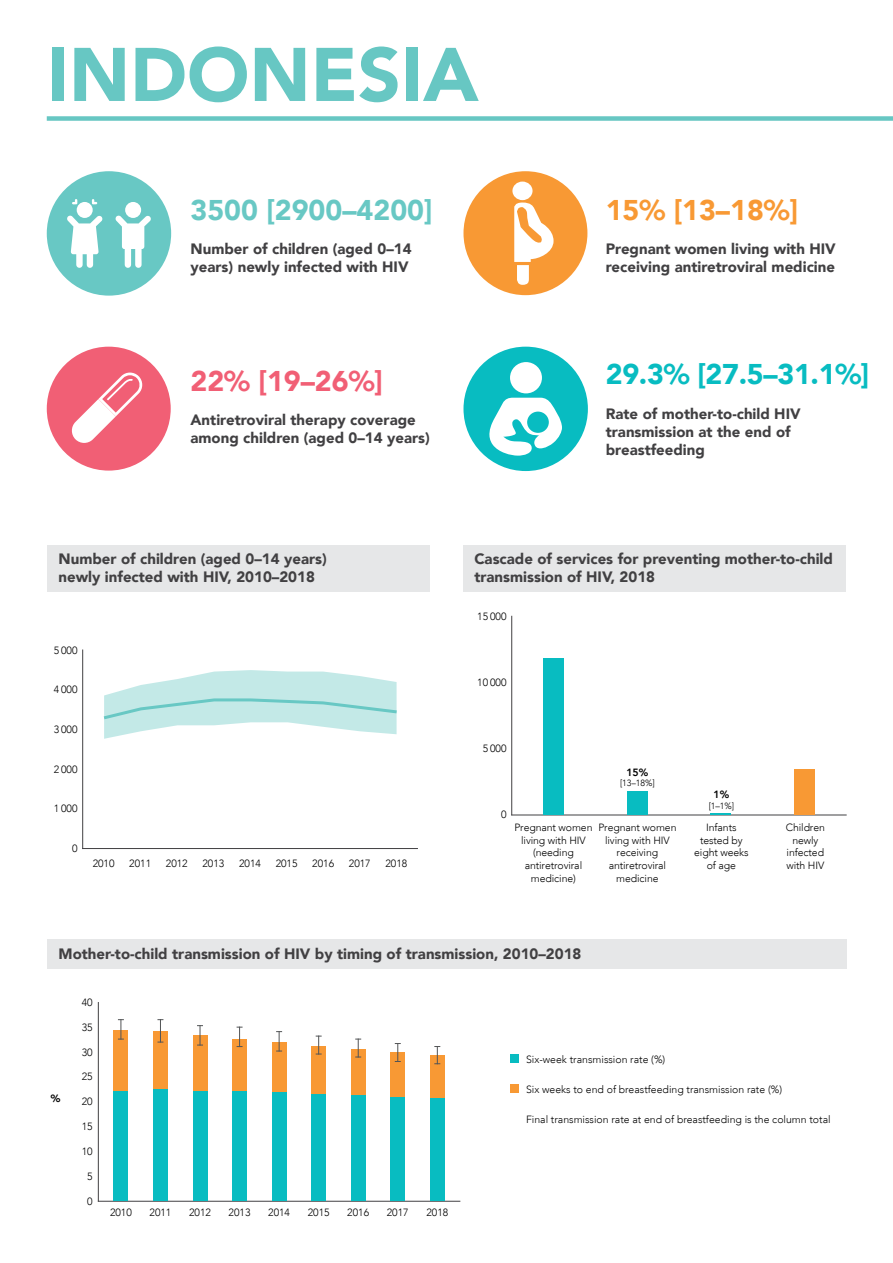
<style>
.page{position:relative;width:893px;height:1263px;background:#fff}
.page>*{position:absolute;margin:0;border:0;box-sizing:border-box;transform-origin:0 0}
.t1{font:900 75px "Avenir LT";color:#67c7c3}
.t2{font:900 28.5px "Avenir LT";color:#08bcc1}
.t3{font:900 28.5px "Avenir LT";color:#68c8c4}
.t4{font:900 28.5px "Avenir LT";color:#f89934}
.t5{font:900 28.5px "Avenir LT";color:#f15f75}
.t6{font:900 15px/18px "Avenir LT";color:#414042}
.t7{font:300 10.5px/12.6px "Avenir LT";color:#000;text-align:center}
.t8{font:800 10.5px "Avenir";color:#000}
.t9{font:900 10.5px "Avenir LT";color:#000}
.t10{font:300 9px "Avenir LT";color:#000}
</style>
<div class="page">
<div style="left:47px;top:545px;width:382px;height:47px;background:#e6e7e8"></div>
<div style="left:463px;top:545px;width:383px;height:47px;background:#e6e7e8"></div>
<div style="left:47px;top:116px;width:846px;height:5px;background:#67c7c3"></div>
<div style="left:47px;top:939px;width:799px;height:29px;background:#e6e7e8"></div>
<div style="left:463px;top:347px;width:125px;height:124px;background:#08bcc1;border-radius:50%"></div>
<div style="left:510px;top:362px;width:32px;height:31px;background:#fff;border-radius:50%"></div>
<svg style="left:489px;top:398px;width:73px;height:58px"></svg>
<div style="left:47px;top:171px;width:124px;height:125px;background:#68c8c4;border-radius:50%"></div>
<div style="left:463px;top:171px;width:124px;height:124px;background:#f89934;border-radius:50%"></div>
<div style="left:512px;top:182px;width:21px;height:18px;background:#fff;border-radius:50%"></div>
<svg style="left:514px;top:203px;width:40px;height:82px"></svg>
<div style="left:47px;top:347px;width:124px;height:124px;background:#f15f75;border-radius:50%"></div>
<svg style="left:71px;top:373px;width:72px;height:70px"></svg>
<svg style="left:115px;top:215px;width:36px;height:53px"></svg>
<div style="left:125px;top:202px;width:16px;height:16px;background:#fff;border-radius:50%"></div>
<svg style="left:67px;top:215px;width:36px;height:53px"></svg>
<div style="left:77px;top:202px;width:16px;height:16px;background:#fff;border-radius:50%"></div>
<svg style="left:72px;top:199px;width:5px;height:5px"></svg>
<svg style="left:92px;top:199px;width:5px;height:5px"></svg>
<hr style="left:98px;top:1201px;width:362px;height:1px;background:#414042">
<hr style="left:98px;top:1002px;width:1px;height:199px;background:#414042">
<div style="left:113px;top:1030px;width:15px;height:171px;background:#f89934"></div>
<div style="left:113px;top:1091px;width:15px;height:110px;background:#08bcc1"></div>
<svg style="left:118px;top:1019px;width:5px;height:21px"></svg>
<div style="left:153px;top:1031px;width:15px;height:170px;background:#f89934"></div>
<div style="left:153px;top:1090px;width:15px;height:111px;background:#08bcc1"></div>
<svg style="left:158px;top:1019px;width:5px;height:24px"></svg>
<div style="left:193px;top:1036px;width:14px;height:165px;background:#f89934"></div>
<div style="left:193px;top:1091px;width:14px;height:110px;background:#08bcc1"></div>
<svg style="left:198px;top:1025px;width:4px;height:21px"></svg>
<div style="left:232px;top:1039px;width:15px;height:162px;background:#f89934"></div>
<div style="left:232px;top:1091px;width:15px;height:110px;background:#08bcc1"></div>
<svg style="left:237px;top:1027px;width:5px;height:20px"></svg>
<div style="left:272px;top:1042px;width:15px;height:159px;background:#f89934"></div>
<div style="left:272px;top:1093px;width:15px;height:108px;background:#08bcc1"></div>
<svg style="left:277px;top:1031px;width:5px;height:21px"></svg>
<div style="left:311px;top:1046px;width:15px;height:155px;background:#f89934"></div>
<div style="left:311px;top:1094px;width:15px;height:107px;background:#08bcc1"></div>
<svg style="left:316px;top:1036px;width:5px;height:19px"></svg>
<div style="left:351px;top:1049px;width:15px;height:152px;background:#f89934"></div>
<div style="left:351px;top:1096px;width:15px;height:105px;background:#08bcc1"></div>
<svg style="left:356px;top:1039px;width:5px;height:19px"></svg>
<div style="left:430px;top:1055px;width:15px;height:146px;background:#f89934"></div>
<div style="left:430px;top:1099px;width:15px;height:102px;background:#08bcc1"></div>
<svg style="left:435px;top:1046px;width:5px;height:18px"></svg>
<div style="left:390px;top:1052px;width:15px;height:149px;background:#f89934"></div>
<div style="left:390px;top:1097px;width:15px;height:104px;background:#08bcc1"></div>
<svg style="left:395px;top:1043px;width:5px;height:19px"></svg>
<div style="left:510px;top:1084px;width:9px;height:8px;background:#f89934"></div>
<div style="left:510px;top:1054px;width:9px;height:9px;background:#08bcc1"></div>
<hr style="left:512px;top:815px;width:334px;height:1px;background:#414042">
<hr style="left:511px;top:616px;width:1px;height:199px;background:#414042">
<div style="left:543px;top:658px;width:21px;height:157px;background:#08bcc1"></div>
<div style="left:627px;top:791px;width:20px;height:24px;background:#08bcc1"></div>
<hr style="left:711px;top:813px;width:20px;height:2px;background:#08bcc1">
<div style="left:794px;top:770px;width:20px;height:45px;background:#f89934"></div>
<hr style="left:83px;top:848px;width:334px;height:1px;background:#414042">
<hr style="left:82px;top:650px;width:1px;height:198px;background:#414042">
<svg style="left:103px;top:670px;width:294px;height:69px"></svg>
<h1 class="t1" style="left:47px;top:29px;width:433px">INDONESIA</h1>
<h2 class="t3" style="left:191px;top:193px;width:244px">3500 [2900–4200]</h2>
<h2 class="t4" style="left:606px;top:193px;width:194px">15% [13–18%]</h2>
<h3 class="t6" style="left:191px;top:240px;width:223px">Number of children (aged 0–14 years) newly infected with HIV</h3>
<h3 class="t6" style="left:606px;top:240px;width:231px">Pregnant women living with HIV receiving antiretroviral medicine</h3>
<h2 class="t5" style="left:191px;top:363px;width:194px">22% [19–26%]</h2>
<h2 class="t2" style="left:606px;top:357px;width:265px">29.3% [27.5–31.1%]</h2>
<h3 class="t6" style="left:191px;top:411px;width:241px">Antiretroviral therapy coverage among children (aged 0–14 years)</h3>
<h3 class="t6" style="left:606px;top:404px;width:196px">Rate of mother-to-child HIV transmission at the end of breastfeeding</h3>
<h3 class="t6" style="left:59px;top:550px;width:270px">Number of children (aged 0–14 years) newly infected with HIV, 2010–2018</h3>
<h3 class="t6" style="left:474px;top:550px;width:360px">Cascade of services for preventing mother-to-child transmission of HIV, 2018</h3>
<p class="t7" style="left:54px;top:644px;width:25px">5 000</p>
<p class="t7" style="left:54px;top:683px;width:25px">4 000</p>
<p class="t7" style="left:54px;top:723px;width:25px">3 000</p>
<p class="t7" style="left:54px;top:763px;width:25px">2 000</p>
<p class="t7" style="left:54px;top:802px;width:25px">1 000</p>
<p class="t7" style="left:72px;top:842px;width:7px">0</p>
<p class="t7" style="left:93px;top:857px;width:23px">2010</p>
<p class="t7" style="left:129px;top:857px;width:23px">2011</p>
<p class="t7" style="left:166px;top:857px;width:23px">2012</p>
<p class="t7" style="left:202px;top:857px;width:23px">2013</p>
<p class="t7" style="left:239px;top:857px;width:23px">2014</p>
<p class="t7" style="left:276px;top:857px;width:23px">2015</p>
<p class="t7" style="left:312px;top:857px;width:23px">2016</p>
<p class="t7" style="left:349px;top:857px;width:23px">2017</p>
<p class="t7" style="left:385px;top:857px;width:23px">2018</p>
<p class="t7" style="left:477px;top:610px;width:31px">15 000</p>
<p class="t7" style="left:477px;top:676px;width:31px">10 000</p>
<p class="t7" style="left:483px;top:742px;width:25px">5 000</p>
<p class="t8" style="left:626px;top:764px;width:23px">15%</p>
<p class="t10" style="left:620px;top:778px;width:36px">[13–18%]</p>
<p class="t7" style="left:501px;top:808px;width:7px">0</p>
<p class="t7" style="left:514px;top:821px;width:80px">Pregnant women living with HIV (needing antiretroviral medicine)</p>
<p class="t7" style="left:598px;top:821px;width:80px">Pregnant women living with HIV receiving antiretroviral medicine</p>
<p class="t8" style="left:714px;top:786px;width:17px">1%</p>
<p class="t10" style="left:709px;top:801px;width:27px">[1–1%]</p>
<p class="t7" style="left:694px;top:821px;width:56px">Infants tested by eight weeks of age</p>
<h3 class="t6" style="left:59px;top:944px;width:524px">Mother-to-child transmission of HIV by timing of transmission, 2010–2018</h3>
<p class="t7" style="left:82px;top:996px;width:12px">40</p>
<p class="t7" style="left:82px;top:1021px;width:12px">35</p>
<p class="t7" style="left:82px;top:1046px;width:12px">30</p>
<p class="t7" style="left:82px;top:1070px;width:12px">25</p>
<p class="t7" style="left:526px;top:1053px;width:141px">Six-week transmission rate (%)</p>
<p class="t7" style="left:786px;top:821px;width:41px">Children newly infected with HIV</p>
<p class="t9" style="left:51px;top:1092px;width:11px">%</p>
<p class="t7" style="left:82px;top:1095px;width:12px">20</p>
<p class="t7" style="left:82px;top:1120px;width:12px">15</p>
<p class="t7" style="left:82px;top:1145px;width:12px">10</p>
<p class="t7" style="left:87px;top:1170px;width:7px">5</p>
<p class="t7" style="left:87px;top:1195px;width:7px">0</p>
<p class="t7" style="left:110px;top:1206px;width:23px">2010</p>
<p class="t7" style="left:150px;top:1206px;width:23px">2011</p>
<p class="t7" style="left:189px;top:1206px;width:23px">2012</p>
<p class="t7" style="left:229px;top:1206px;width:23px">2013</p>
<p class="t7" style="left:268px;top:1206px;width:23px">2014</p>
<p class="t7" style="left:308px;top:1206px;width:23px">2015</p>
<p class="t7" style="left:347px;top:1206px;width:23px">2016</p>
<p class="t7" style="left:387px;top:1206px;width:23px">2017</p>
<p class="t7" style="left:426px;top:1206px;width:23px">2018</p>
<p class="t7" style="left:526px;top:1083px;width:258px">Six weeks to end of breastfeeding transmission rate (%)</p>
<p class="t7" style="left:526px;top:1113px;width:306px">Final transmission rate at end of breastfeeding is the column total</p>
</div>
